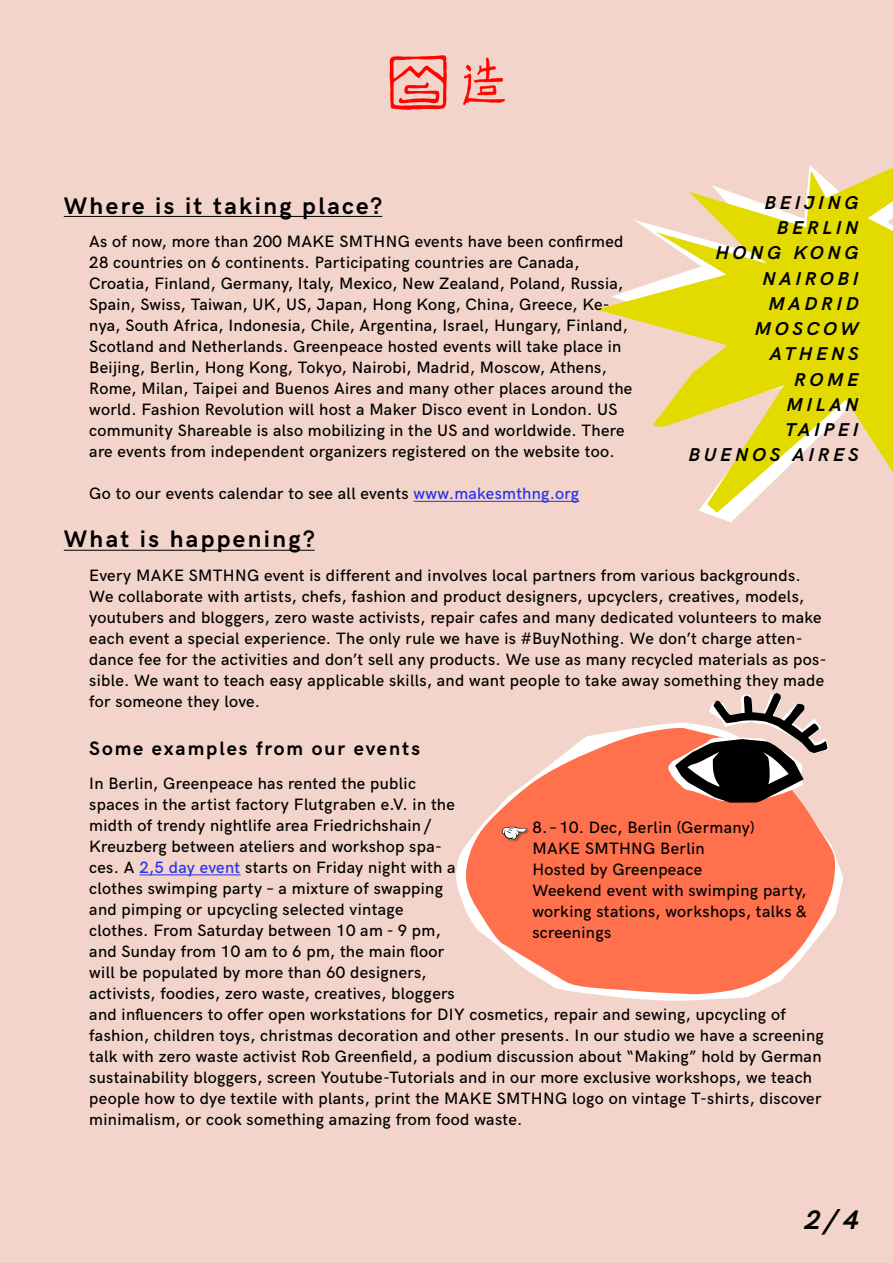
<style>
.page{position:relative;width:893px;height:1263px;background:#f3d4ca}
.page>*{position:absolute;margin:0;border:0;box-sizing:border-box;transform-origin:0 0}
.t1{font:italic 700 27px "HK Grotesk";color:#000}
.t2{font:700 24px "HK Grotesk";letter-spacing:.1em;color:#000}
.t3{font:700 19.5px "HK Grotesk";letter-spacing:.1em;color:#000}
.t4{font:italic 700 18.6px/25.2px "HK Grotesk";letter-spacing:.2em;color:#000;text-align:right}
.t5{font:500 16.5px/21px "HK Grotesk";letter-spacing:.02em;color:#000}
.s1{color:#2632ed}
</style>
<div class="page">
<div style="left:371px;top:35px;width:151px;height:87px;background:#f3d4ca;border-radius:6px"></div>
<svg style="left:390px;top:55px;width:57px;height:55px"></svg>
<svg style="left:463px;top:57px;width:42px;height:48px"></svg>
<svg style="left:456px;top:722px;width:387px;height:279px;fill:#f3d4ca"></svg>
<svg style="left:466px;top:728px;width:369px;height:266px;fill:#ff704d"></svg>
<div style="left:611px;top:135px;width:282px;height:387px;background:#f3d4ca"></div>
<svg style="left:596px;top:144px;width:297px;height:369px;fill:#f3d4ca"></svg>
<hr style="left:64px;top:216px;width:318px;height:1px;background:#000">
<hr style="left:414px;top:501px;width:165px;height:1px;background:#2632ed">
<hr style="left:64px;top:550px;width:251px;height:1px;background:#000">
<hr style="left:139px;top:874px;width:102px;height:1px;background:#2632ed">
<img style="left:501px;top:826px;width:30px;height:18px">
<svg style="left:502px;top:826px;width:25px;height:14px"></svg>
<svg style="left:668px;top:693px;width:161px;height:112px"></svg>
<p class="t4" style="left:688px;top:188px;width:171px">BEIJING<br>BERLIN<br>HONG KONG<br>NAIROBI<br>MADRID<br>MOSCOW<br>ATHENS<br>ROME<br>MILAN<br>TAIPEI<br>BUENOS AIRES</p>
<h2 class="t2" style="left:64px;top:187px;width:320px">Where is it taking place?</h2>
<p class="t5" style="left:89px;top:230px;width:545px">As of now, more than 200 MAKE SMTHNG events have been confirmed 28 countries on 6 continents. Participating countries are Canada, Croatia, Finland, Germany, Italy, Mexico, New Zealand, Poland, Russia, Spain, Swiss, Taiwan, UK, US, Japan, Hong Kong, China, Greece, Ke&shy;nya, South Africa, Indonesia, Chile, Argentina, Israel, Hungary, Finland, Scotland and Netherlands. Greenpeace hosted events will take place in Beijing, Berlin, Hong Kong, Tokyo, Nairobi, Madrid, Moscow, Athens, Rome, Milan, Taipei and Buenos Aires and many other places around the world. Fashion Revolution will host a Maker Disco event in London. US community Shareable is also mobilizing in the US and worldwide. There are events from independent organizers registered on the website too.</p>
<p class="t5" style="left:89px;top:482px;width:491px">Go to our events calendar to see all events <span class="s1">www.makesmthng.org</span></p>
<h2 class="t2" style="left:64px;top:521px;width:252px">What is happening?</h2>
<p class="t5" style="left:89px;top:564px;width:739px">Every MAKE SMTHNG event is different and involves local partners from various backgrounds.<br>We collaborate with artists, chefs, fashion and product designers, upcyclers, creatives, models, youtubers and bloggers, zero waste activists, repair cafes and many dedicated volunteers to make each event a special experience. The only rule we have is #BuyNothing. We don’t charge atten&shy;dance fee for the activities and don’t sell any products. We use as many recycled materials as pos&shy;sible. We want to teach easy applicable skills, and want people to take away something they made for someone they love.</p>
<p class="t3" style="left:89px;top:734px;width:332px">Some examples from our events</p>
<p class="t5" style="left:89px;top:771px;width:736px">In Berlin, Greenpeace has rented the public<br>spaces in the artist factory Flutgraben e.V. in the<br>midth of trendy nightlife area Friedrichshain /<br>Kreuzberg between ateliers and workshop spa-<br>ces. A <span class="s1">2,5 day event</span> starts on Friday night with a<br>clothes swimping party – a mixture of swapping<br>and pimping or upcycling selected vintage<br>clothes. From Saturday between 10 am - 9 pm,<br>and Sunday from 10 am to 6 pm, the main floor<br>will be populated by more than 60 designers,<br>activists, foodies, zero waste, creatives, bloggers<br>and influencers to offer open workstations for DIY cosmetics, repair and sewing, upcycling of fashion, children toys, christmas decoration and other presents. In our studio we have a screening talk with zero waste activist Rob Greenfield, a podium discussion about “Making” hold by German sustainability bloggers, screen Youtube-Tutorials and in our more exclusive workshops, we teach people how to dye textile with plants, print the MAKE SMTHNG logo on vintage T-shirts, discover minimalism, or cook something amazing from food waste.</p>
<p class="t5" style="left:532px;top:815px;width:276px">8.–10. Dec, Berlin (Germany)<br>MAKE SMTHNG Berlin<br>Hosted by Greenpeace<br>Weekend event with swimping party, working stations, workshops, talks &amp; screenings</p>
<h1 class="t1" style="left:805px;top:1199px;width:56px">2/4</h1>
</div>
